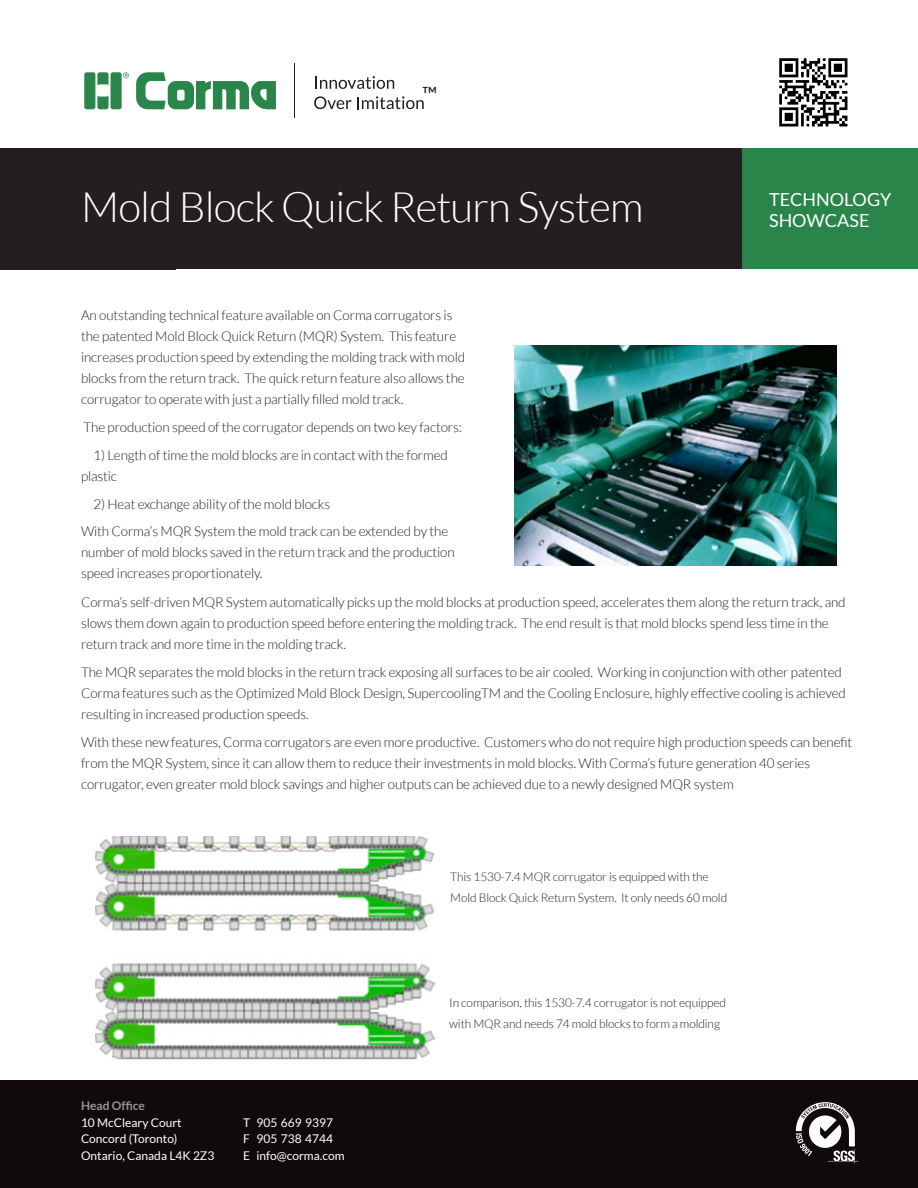
<style>
.page{position:relative;width:918px;height:1188px;background:#fff}
.page>*{position:absolute;margin:0;border:0;box-sizing:border-box;transform-origin:0 0}
.t1{font:300 42px "Lato";letter-spacing:-.02em;color:#fff}
.t2{font:21px "Lato";color:#231f20}
.t3{font:18px "Lato";color:#fff}
.t4{font:300 13.5px/21px "Lato";letter-spacing:-.01em;color:#231f20}
.t5{font:300 12px/21px "Lato";letter-spacing:-.01em;color:#231f20}
.t6{font:12px "Lato";color:#fff}
.t7{font:700 12px "Lato";color:#939598}
</style>
<div class="page">
<img style="left:515px;top:346px;width:322px;height:220px">
<img style="left:95px;top:836px;width:340px;height:224px">
<div style="left:0;top:1080px;width:918px;height:108px;background:#110a0c"></div>
<svg style="left:796px;top:1102px;width:63px;height:61px"></svg>
<div style="left:0;top:148px;width:742px;height:121px;background:#231f20"></div>
<div style="left:742px;top:148px;width:176px;height:121px;background:#2a854a"></div>
<svg style="left:315px;top:76px;width:79px;height:13px"></svg>
<div style="left:84px;top:72px;width:11px;height:37px;background:#2a854a;border-radius:2px"></div>
<div style="left:111px;top:72px;width:11px;height:37px;background:#2a854a;border-radius:2px"></div>
<svg style="left:97px;top:72px;width:12px;height:14px"></svg>
<svg style="left:136px;top:72px;width:140px;height:38px"></svg>
<svg style="left:97px;top:95px;width:12px;height:14px"></svg>
<svg style="left:123px;top:72px;width:6px;height:6px"></svg>
<hr style="left:295px;top:64px;width:1px;height:54px;background:#231f20">
<svg style="left:314px;top:96px;width:110px;height:13px"></svg>
<img style="left:779px;top:58px;width:69px;height:69px">
<p class="t2" style="left:422px;top:83px;width:17px">™</p>
<p class="t1" style="left:81px;top:184px;width:564px">Mold Block Quick Return System</p>
<p class="t3" style="left:769px;top:190px;width:124px">TECHNOLOGY</p>
<p class="t3" style="left:769px;top:211px;width:102px">SHOWCASE</p>
<p class="t4" style="left:81px;top:305px;width:386px">An outstanding technical feature available on Corma corrugators is the patented Mold Block Quick Return (MQR) System. This feature increases production speed by extending the molding track with mold blocks from the return track. The quick return feature also allows the corrugator to operate with just a partially filled mold track.</p>
<p class="t4" style="left:83px;top:417px;width:380px">The production speed of the corrugator depends on two key factors:</p>
<p class="t4" style="left:81px;top:445px;width:368px;text-indent:12px">1) Length of time the mold blocks are in contact with the formed plastic</p>
<p class="t4" style="left:93px;top:493px;width:238px">2) Heat exchange ability of the mold blocks</p>
<p class="t4" style="left:81px;top:521px;width:375px">With Corma’s MQR System the mold track can be extended by the number of mold blocks saved in the return track and the production speed increases proportionately.</p>
<p class="t4" style="left:81px;top:592px;width:766px">Corma’s self-driven MQR System automatically picks up the mold blocks at production speed, accelerates them along the return track, and slows them down again to production speed before entering the molding track. The end result is that mold blocks spend less time in the return track and more time in the molding track.</p>
<p class="t4" style="left:81px;top:662px;width:766px">The MQR separates the mold blocks in the return track exposing all surfaces to be air cooled. Working in conjunction with other patented<br>Corma features such as the Optimized Mold Block Design, SupercoolingTM and the Cooling Enclosure, highly effective cooling is achieved resulting in increased production speeds.</p>
<p class="t4" style="left:81px;top:731px;width:773px">With these new features, Corma corrugators are even more productive. Customers who do not require high production speeds can benefit from the MQR System, since it can allow them to reduce their investments in mold blocks. With Corma’s future generation 40 series corrugator, even greater mold block savings and higher outputs can be achieved due to a newly designed MQR system</p>
<p class="t5" style="left:450px;top:867px;width:278px">This 1530-7.4 MQR corrugator is equipped with the<br>Mold Block Quick Return System. It only needs 60 mold</p>
<p class="t7" style="left:81px;top:1099px;width:66px">Head Office</p>
<p class="t6" style="left:81px;top:1116px;width:102px">10 McCleary Court</p>
<p class="t6" style="left:243px;top:1116px;width:92px">T 905 669 9397</p>
<p class="t6" style="left:81px;top:1132px;width:98px">Concord (Toronto)</p>
<p class="t6" style="left:243px;top:1132px;width:92px">F 905 738 4744</p>
<p class="t6" style="left:81px;top:1149px;width:135px">Ontario, Canada L4K 2Z3</p>
<p class="t6" style="left:243px;top:1149px;width:103px">E info@corma.com</p>
<p class="t5" style="left:449px;top:993px;width:278px">In comparison, this 1530-7.4 corrugator is not equipped with MQR and needs 74 mold blocks to form a molding</p>
</div>
